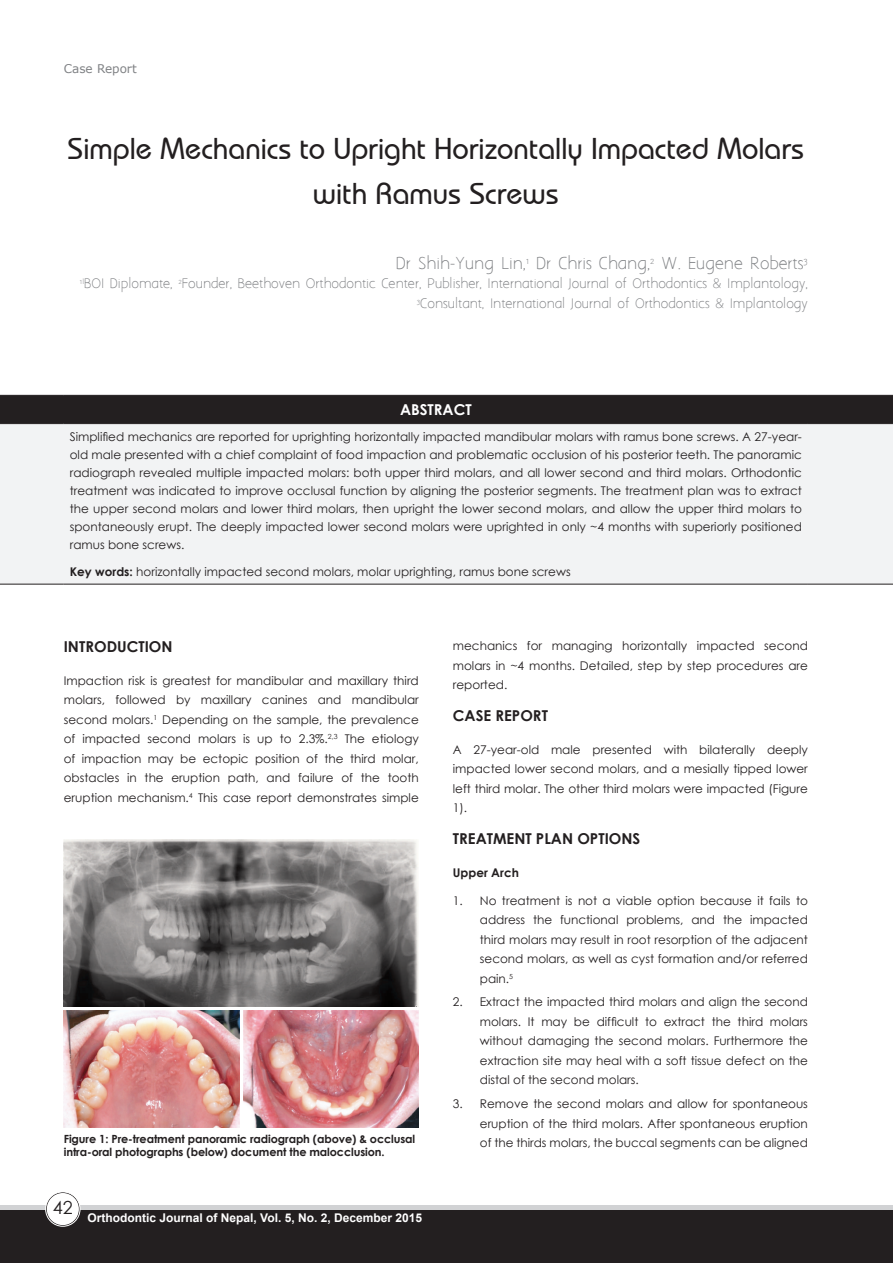
<style>
.page{position:relative;width:893px;height:1263px;background:#fff}
.page>*{position:absolute;margin:0;border:0;box-sizing:border-box;transform-origin:0 0}
.t1{font:500 30px/45px "Bauhaus IT Cby BT";color:#231f20;text-align:center}
.t2{font:18px "Century Gothic";color:#231f20}
.t3{font:15px "Aaargh Normal";color:#808285}
.t4{font:700 15px "Century Gothic";color:#231f20}
.t5{font:700 15px "Century Gothic";color:#fff}
.t6{font:12px/19.5px "Century Gothic";color:#231f20;text-align:justify}
.t7{font:12px/19.5px "Aaargh Normal";color:#808285;text-align:right}
.t8{font:700 12px "Arial";color:#fff}
.t9{font:12px "MS Reference Sans Serif";color:#808285}
.t10{font:700 12px "Century Gothic";color:#231f20}
.t11{font:700 11.25px/13.5px "Century Gothic";letter-spacing:-.01em;color:#231f20}
.s1{font-weight:700}
</style>
<div class="page">
<div style="left:0;top:1205px;width:893px;height:58px;background:linear-gradient(to right,#d1d2d4,#d1d2d4)"></div>
<div style="left:0;top:1211px;width:893px;height:52px;background:#231f20"></div>
<div style="left:46px;top:1192px;width:33px;height:33px;background:#fff;border-radius:50%"></div>
<div style="left:46px;top:1192px;width:34px;height:34px;border:1px solid #231f20;border-radius:50%"></div>
<div style="left:45px;top:1191px;width:35px;height:36px;border:1px solid #fff;border-radius:50%"></div>
<div style="left:0;top:396px;width:893px;height:27px;background:#231f20"></div>
<div style="left:0;top:424px;width:893px;height:160px;background:#f2f3f4"></div>
<hr style="left:0;top:395px;width:64px;height:1px;background:#231f20">
<hr style="left:64px;top:395px;width:744px;height:1px;background:#231f20">
<hr style="left:808px;top:395px;width:85px;height:1px;background:#231f20">
<hr style="left:0;top:423px;width:64px;height:1px;background:#231f20">
<hr style="left:64px;top:423px;width:744px;height:1px;background:#231f20">
<hr style="left:808px;top:423px;width:85px;height:1px;background:#231f20">
<hr style="left:0;top:584px;width:64px;height:1px;background:#231f20">
<hr style="left:64px;top:584px;width:744px;height:1px;background:#231f20">
<hr style="left:808px;top:584px;width:85px;height:1px;background:#231f20">
<img style="left:64px;top:840px;width:355px;height:166px">
<img style="left:64px;top:1010px;width:175px;height:117px">
<img style="left:244px;top:1010px;width:175px;height:117px">
<p class="t9" style="left:64px;top:61px;width:75px">Case Report</p>
<p class="t1" style="left:68px;top:125px;width:738px">Simple Mechanics to Upright Horizontally Impacted Molars with Ramus Screws</p>
<p class="t3" style="left:396px;top:254px;width:413px">Dr Shih-Yung Lin,<sup>1</sup> Dr Chris Chang,<sup>2</sup> W. Eugene Roberts<sup>3</sup></p>
<p class="t7" style="left:80px;top:275px;width:730px"><sup>1I</sup>BOI Diplomate, <sup>2</sup>Founder, Beethoven Orthodontic Center, Publisher, International Journal of Orthodontics &amp; Implantology,<br><sup>3</sup>Consultant, International Journal of Orthodontics &amp; Implantology</p>
<p class="t5" style="left:400px;top:398px;width:73px">ABSTRACT</p>
<p class="t6" style="left:70px;top:428px;width:734px;line-height:18px">Simplified mechanics are reported for uprighting horizontally impacted mandibular molars with ramus bone screws. A 27-year&shy;old male presented with a chief complaint of food impaction and problematic occlusion of his posterior teeth. The panoramic radiograph revealed multiple impacted molars: both upper third molars, and all lower second and third molars. Orthodontic treatment was indicated to improve occlusal function by aligning the posterior segments. The treatment plan was to extract the upper second molars and lower third molars, then upright the lower second molars, and allow the upper third molars to spontaneously erupt. The deeply impacted lower second molars were uprighted in only ~4 months with superiorly positioned ramus bone screws.</p>
<p class="t6" style="left:70px;top:561px;width:502px"><span class="s1">Key words:</span> horizontally impacted second molars, molar uprighting, ramus bone screws</p>
<p class="t4" style="left:64px;top:635px;width:110px">INTRODUCTION</p>
<p class="t6" style="left:64px;top:670px;width:357px">Impaction risk is greatest for mandibular and maxillary third molars, followed by maxillary canines and mandibular second molars.<sup>1</sup> Depending on the sample, the prevalence of impacted second molars is up to 2.3%.<sup>2,3</sup> The etiology of impaction may be ectopic position of the third molar, obstacles in the eruption path, and failure of the tooth eruption mechanism.<sup>4</sup> This case report demonstrates simple</p>
<p class="t11" style="left:64px;top:1131px;width:353px">Figure 1: Pre-treatment panoramic radiograph (above) &amp; occlusal intra-oral photographs (below) document the malocclusion.</p>
<p class="t2" style="left:53px;top:1195px;width:21px">42</p>
<p class="t8" style="left:88px;top:1209px;width:336px">Orthodontic Journal of Nepal, Vol. 5, No. 2, December 2015</p>
<p class="t6" style="left:453px;top:636px;width:357px">mechanics for managing horizontally impacted second molars in ~4 months. Detailed, step by step procedures are reported.</p>
<p class="t4" style="left:453px;top:704px;width:97px">CASE REPORT</p>
<p class="t6" style="left:453px;top:739px;width:357px">A 27-year-old male presented with bilaterally deeply impacted lower second molars, and a mesially tipped lower left third molar. The other third molars were impacted (Figure 1).</p>
<p class="t4" style="left:453px;top:827px;width:189px">TREATMENT PLAN OPTIONS</p>
<p class="t10" style="left:453px;top:863px;width:67px">Upper Arch</p>
<p class="t6" style="left:480px;top:890px;width:330px;text-indent:-27px">1. No treatment is not a viable option because it fails to address the functional problems, and the impacted third molars may result in root resorption of the adjacent second molars, as well as cyst formation and/or referred pain.<sup>5</sup></p>
<p class="t6" style="left:480px;top:992px;width:330px;text-indent:-27px">2. Extract the impacted third molars and align the second molars. It may be difficult to extract the third molars without damaging the second molars. Furthermore the extraction site may heal with a soft tissue defect on the distal of the second molars.</p>
<p class="t6" style="left:480px;top:1094px;width:330px;text-indent:-27px">3. Remove the second molars and allow for spontaneous eruption of the third molars. After spontaneous eruption of the thirds molars, the buccal segments can be aligned</p>
</div>
